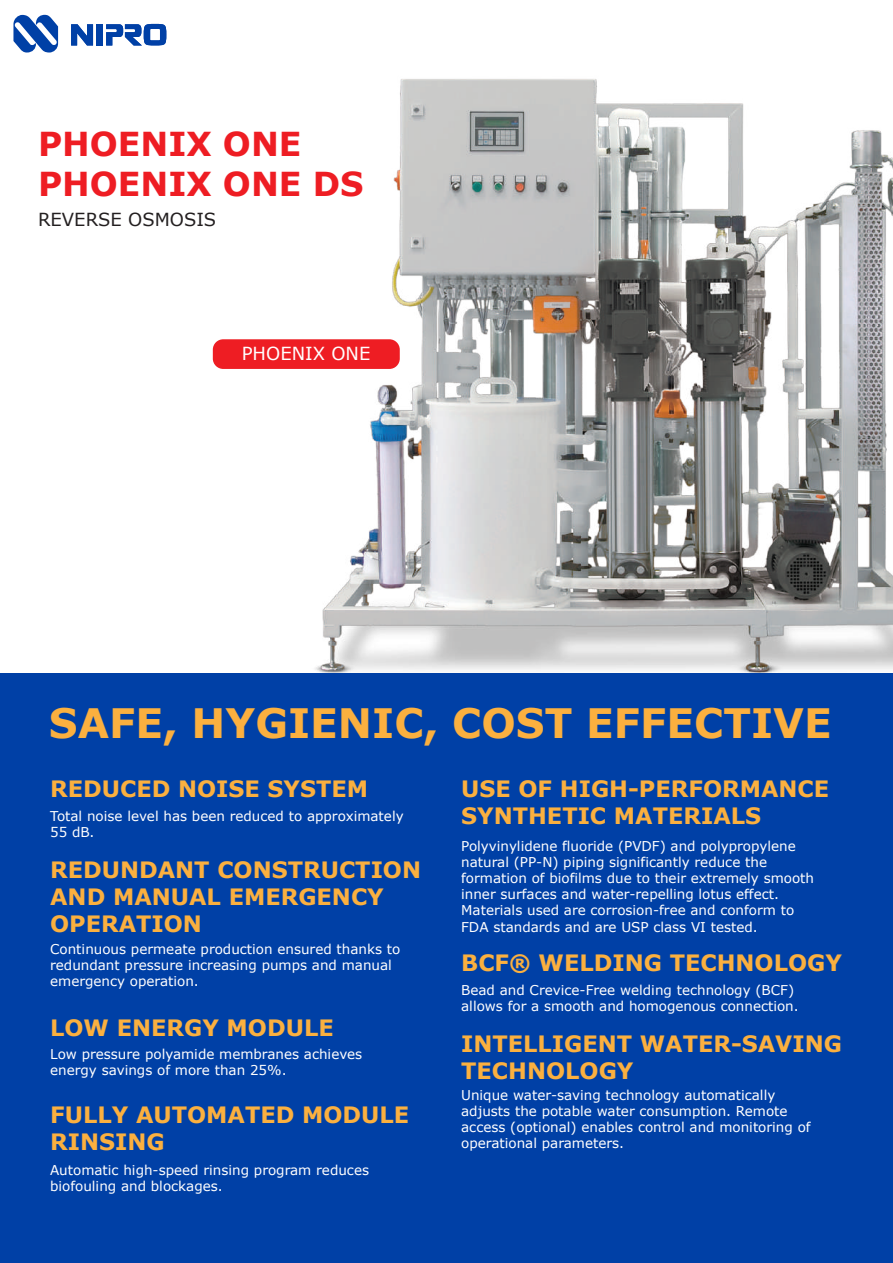
<style>
.page{position:relative;width:893px;height:1263px;background:#fff}
.page>*{position:absolute;margin:0;border:0;box-sizing:border-box;transform-origin:0 0}
.t1{font:700 40.5px "Verdana";color:#fbb03f}
.t2{font:700 33px/39.6px "Verdana";color:#ee1d23}
.t3{font:700 22.5px/27px "Verdana";color:#fbb03f}
.t4{font:18px "Verdana";color:#231f20}
.t5{font:18px "Verdana";color:#fff}
.t6{font:13.5px/16.2px "Verdana";color:#fff}
</style>
<div class="page">
<svg style="left:71px;top:24px;width:22px;height:21px"></svg>
<div style="left:97px;top:24px;width:6px;height:21px;background:#0040a6"></div>
<svg style="left:106px;top:24px;width:60px;height:21px"></svg>
<svg style="left:13px;top:15px;width:45px;height:38px"></svg>
<img style="left:299px;top:79px;width:594px;height:595px">
<div style="left:0;top:674px;width:893px;height:589px;background:#0040a6"></div>
<div style="left:213px;top:339px;width:187px;height:30px;background:#ee1d23;border-radius:10px"></div>
<h2 class="t2" style="left:38px;top:124px;width:327px">PHOENIX ONE<br>PHOENIX ONE DS</h2>
<h3 class="t4" style="left:38px;top:207px;width:180px">REVERSE OSMOSIS</h3>
<h3 class="t5" style="left:242px;top:341px;width:130px">PHOENIX ONE</h3>
<h1 class="t1" style="left:49px;top:695px;width:784px">SAFE, HYGIENIC, COST EFFECTIVE</h1>
<h3 class="t3" style="left:50px;top:775px;width:320px">REDUCED NOISE SYSTEM</h3>
<p class="t6" style="left:50px;top:807px;width:355px">Total noise level has been reduced to approximately<br>55 dB.</p>
<h3 class="t3" style="left:50px;top:856px;width:372px">REDUNDANT CONSTRUCTION<br>AND MANUAL EMERGENCY<br>OPERATION</h3>
<p class="t6" style="left:50px;top:941px;width:352px">Continuous permeate production ensured thanks to redundant pressure increasing pumps and manual emergency operation.</p>
<h3 class="t3" style="left:50px;top:1014px;width:285px">LOW ENERGY MODULE</h3>
<p class="t6" style="left:50px;top:1046px;width:314px">Low pressure polyamide membranes achieves energy savings of more than 25%.</p>
<h3 class="t3" style="left:50px;top:1101px;width:361px">FULLY AUTOMATED MODULE<br>RINSING</h3>
<p class="t6" style="left:50px;top:1161px;width:320px">Automatic high-speed rinsing program reduces biofouling and blockages.</p>
<h3 class="t3" style="left:461px;top:775px;width:370px">USE OF HIGH-PERFORMANCE<br>SYNTHETIC MATERIALS</h3>
<p class="t6" style="left:461px;top:837px;width:354px">Polyvinylidene fluoride (PVDF) and polypropylene natural (PP-N) piping significantly reduce the formation of biofilms due to their extremely smooth inner surfaces and water-repelling lotus effect.<br>Materials used are corrosion-free and conform to FDA standards and are USP class VI tested.</p>
<h3 class="t3" style="left:461px;top:949px;width:382px">BCF® WELDING TECHNOLOGY</h3>
<p class="t6" style="left:461px;top:981px;width:339px">Bead and Crevice-Free welding technology (BCF) allows for a smooth and homogenous connection.</p>
<h3 class="t3" style="left:461px;top:1030px;width:382px">INTELLIGENT WATER-SAVING<br>TECHNOLOGY</h3>
<p class="t6" style="left:461px;top:1086px;width:351px">Unique water-saving technology automatically adjusts the potable water consumption. Remote access (optional) enables control and monitoring of operational parameters.</p>
</div>
